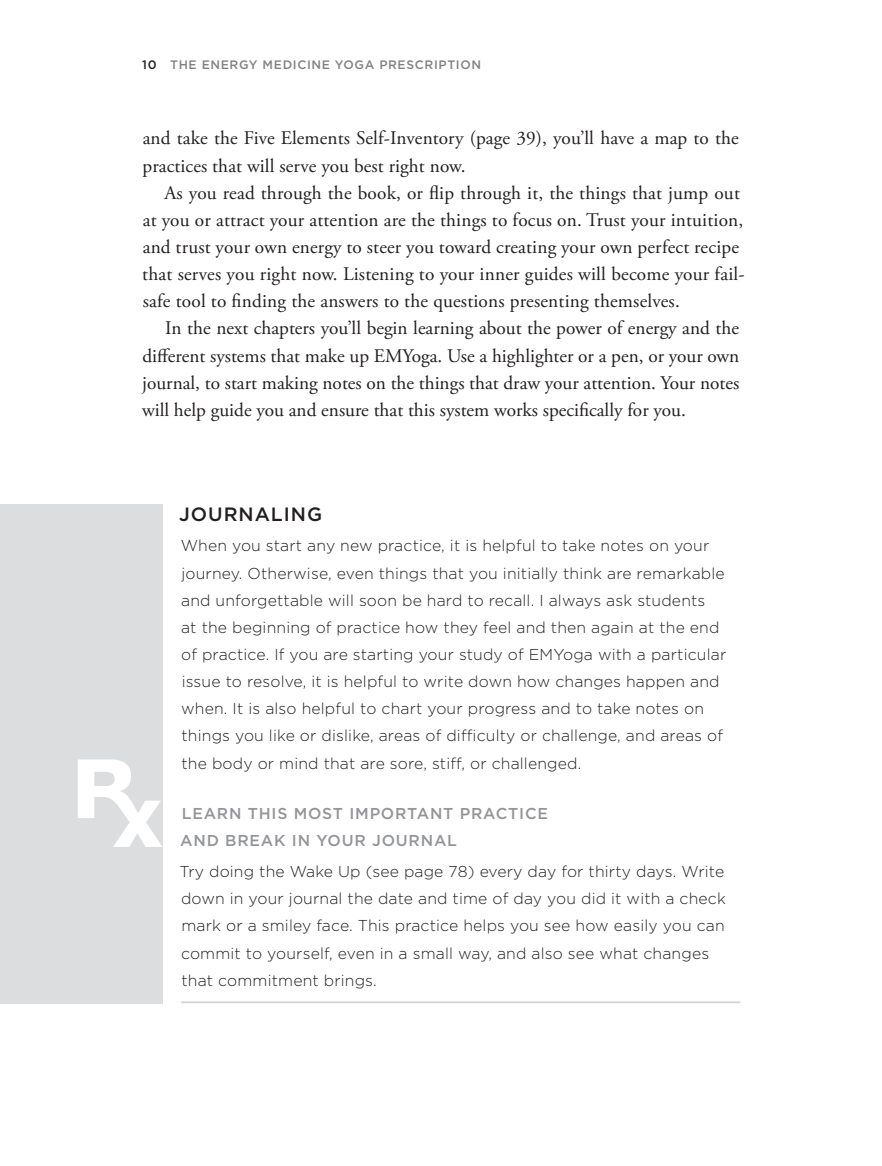
<style>
.page{position:relative;width:882px;height:1166px;background:#fff}
.page>*{position:absolute;margin:0;border:0;box-sizing:border-box;transform-origin:0 0}
.text{font:19.25px/27.1px "Adobe Garamond Pro";letter-spacing:.01em;color:#231f20}
.SB_title{font:500 19.25px "Gotham";letter-spacing:.05em;color:#231f20}
.SB_body_no_indent{font:300 15.75px/27.1px "Gotham";letter-spacing:.01em;color:#231f20}
.Rx_first___last_grap{font:300 15.75px/27.1px "Gotham";letter-spacing:.01em;color:#231f20}
.Rx_head_within_SB{font:500 15.75px/27.1px "Gotham";letter-spacing:.05em;color:#939598}
.t1{font:500 12.25px "Gotham";letter-spacing:.05em;color:#808285}
.s1{color:#231f20}
</style>
<div class="page">
<div style="left:0;top:504px;width:163px;height:499px;background:#dcdddf"></div>
<svg style="left:78px;top:759px;width:84px;height:88px"></svg>
<hr style="left:181px;top:1001px;width:559px;height:2px;background:#d1d2d4">
<p class="t1" style="left:142px;top:58px;width:340px"><span class="s1">10</span> THE ENERGY MEDICINE YOGA PRESCRIPTION</p>
<p class="text" style="left:143px;top:125px;width:598px">and take the Five Elements Self-Inventory (page 39), you’ll have a map to the practices that will serve you best right now.</p>
<p class="text" style="left:142px;top:180px;width:604px;text-indent:22px">As you read through the book, or flip through it, the things that jump out at you or attract your attention are the things to focus on. Trust your intuition, and trust your own energy to steer you toward creating your own perfect recipe that serves you right now. Listening to your inner guides will become your fail&shy;safe tool to finding the answers to the questions presenting themselves.</p>
<p class="text" style="left:142px;top:315px;width:599px;text-align:justify;text-indent:23px">In the next chapters you’ll begin learning about the power of energy and the different systems that make up EMYoga. Use a highlighter or a pen, or your own journal, to start making notes on the things that draw your attention. Your notes will help guide you and ensure that this system works specifically for you.</p>
<p class="SB_title" style="left:179px;top:503px;width:145px">JOURNALING</p>
<p class="SB_body_no_indent" style="left:181px;top:532px;width:547px">When you start any new practice, it is helpful to take notes on your journey. Otherwise, even things that you initially think are remarkable and unforgettable will soon be hard to recall. I always ask students<br>at the beginning of practice how they feel and then again at the end of practice. If you are starting your study of EMYoga with a particular issue to resolve, it is helpful to write down how changes happen and when. It is also helpful to chart your progress and to take notes on things you like or dislike, areas of difficulty or challenge, and areas of the body or mind that are sore, stiff, or challenged.</p>
<p class="Rx_head_within_SB" style="left:180px;top:799px;width:369px">LEARN THIS MOST IMPORTANT PRACTICE<br>AND BREAK IN YOUR JOURNAL</p>
<p class="Rx_first___last_grap" style="left:180px;top:857px;width:548px">Try doing the Wake Up (see page 78) every day for thirty days. Write down in your journal the date and time of day you did it with a check mark or a smiley face. This practice helps you see how easily you can commit to yourself, even in a small way, and also see what changes that commitment brings.</p>
</div>
